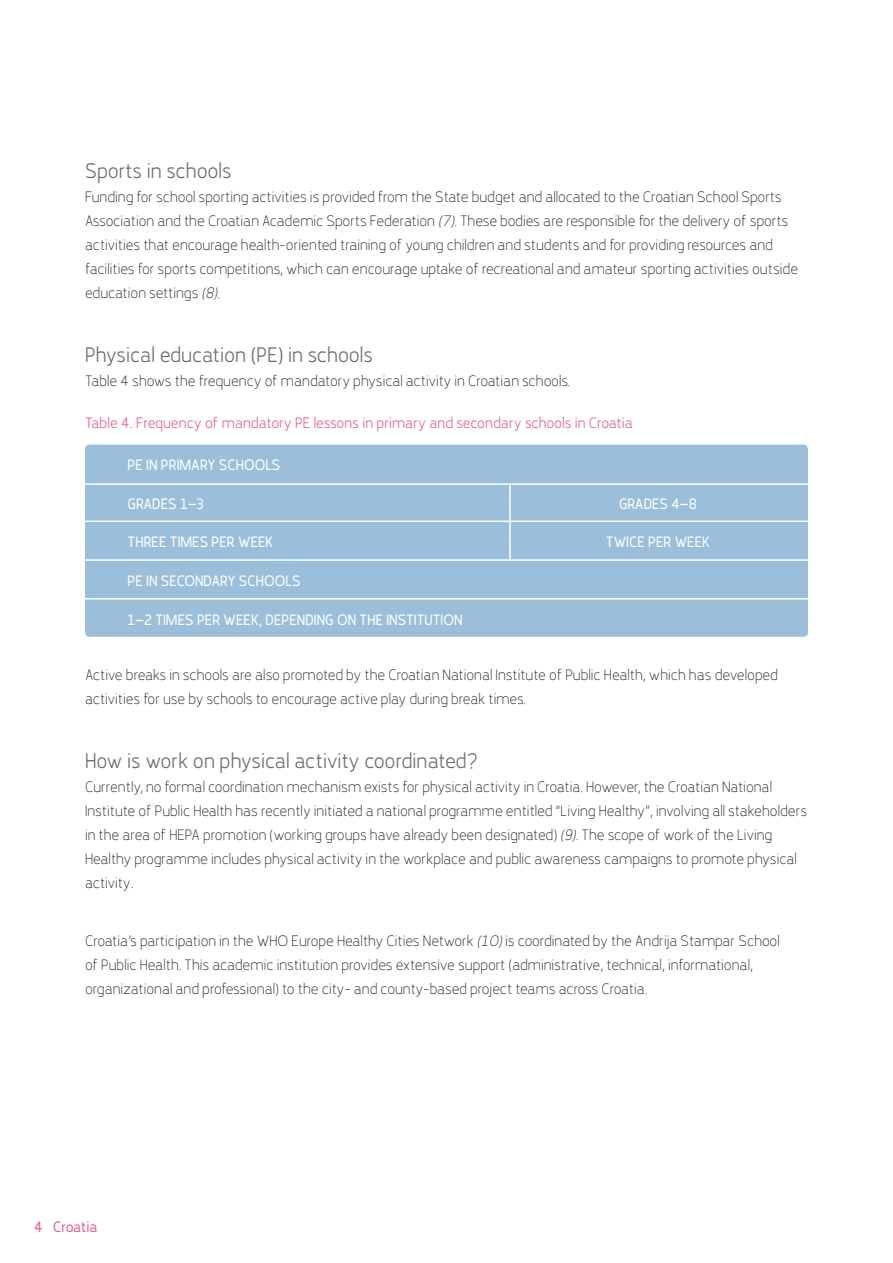
<style>
.page{position:relative;width:893px;height:1263px;background:#fff}
.page>*{position:absolute;margin:0;border:0;box-sizing:border-box;transform-origin:0 0}
.t1{font:300 21px "Karlsen Round";color:#6c6d70}
.t2{font:100 15px/24px "Karlsen Round";color:#231f20}
.t3{font:15px "Karlsen Round";color:#fff}
.t4{font:300 15px "Karlsen Round";color:#e66284}
.t5{font:15px "Karlsen Round";letter-spacing:-.015em;color:#e66284}
.s1{font-style:italic}
</style>
<div class="page">
<div style="left:85px;top:445px;width:723px;height:192px;background:#9bbfdb;border-radius:4px"></div>
<hr style="left:85px;top:483px;width:723px;height:2px;background:#fff">
<hr style="left:85px;top:520px;width:723px;height:2px;background:#fff">
<hr style="left:85px;top:559px;width:723px;height:2px;background:#fff">
<hr style="left:85px;top:598px;width:723px;height:1px;background:#fff">
<hr style="left:509px;top:484px;width:2px;height:77px;background:#fff">
<h1 class="t1" style="left:85px;top:157px;width:148px">Sports in schools</h1>
<p class="t2" style="left:85px;top:185px;width:715px">Funding for school sporting activities is provided from the State budget and allocated to the Croatian School Sports Association and the Croatian Academic Sports Federation <span class="s1">(7)</span>. These bodies are responsible for the delivery of sports activities that encourage health-oriented training of young children and students and for providing resources and facilities for sports competitions, which can encourage uptake of recreational and amateur sporting activities outside education settings <span class="s1">(8)</span>.</p>
<h1 class="t1" style="left:85px;top:341px;width:289px">Physical education (PE) in schools</h1>
<p class="t2" style="left:85px;top:369px;width:487px">Table 4 shows the frequency of mandatory physical activity in Croatian schools.</p>
<p class="t4" style="left:85px;top:413px;width:549px">Table 4. Frequency of mandatory PE lessons in primary and secondary schools in Croatia</p>
<p class="t3" style="left:128px;top:455px;width:154px">PE IN PRIMARY SCHOOLS</p>
<p class="t3" style="left:128px;top:494px;width:78px">GRADES 1—3</p>
<p class="t3" style="left:619px;top:494px;width:79px">GRADES 4—8</p>
<p class="t3" style="left:128px;top:533px;width:147px">THREE TIMES PER WEEK</p>
<p class="t3" style="left:606px;top:533px;width:106px">TWICE PER WEEK</p>
<p class="t3" style="left:128px;top:571px;width:174px">PE IN SECONDARY SCHOOLS</p>
<p class="t3" style="left:128px;top:610px;width:337px">1—2 TIMES PER WEEK, DEPENDING ON THE INSTITUTION</p>
<p class="t2" style="left:85px;top:663px;width:694px">Active breaks in schools are also promoted by the Croatian National Institute of Public Health, which has developed activities for use by schools to encourage active play during break times.</p>
<h1 class="t1" style="left:85px;top:747px;width:394px">How is work on physical activity coordinated?</h1>
<p class="t2" style="left:85px;top:775px;width:724px">Currently, no formal coordination mechanism exists for physical activity in Croatia. However, the Croatian National Institute of Public Health has recently initiated a national programme entitled “Living Healthy”, involving all stakeholders in the area of HEPA promotion (working groups have already been designated) <span class="s1">(9)</span>. The scope of work of the Living Healthy programme includes physical activity in the workplace and public awareness campaigns to promote physical activity.</p>
<p class="t2" style="left:85px;top:929px;width:696px">Croatia’s participation in the WHO Europe Healthy Cities Network <span class="s1">(10)</span> is coordinated by the Andrija Stampar School of Public Health. This academic institution provides extensive support (administrative, technical, informational, organizational and professional) to the city- and county-based project teams across Croatia.</p>
<p class="t5" style="left:34px;top:1218px;width:65px">4 Croatia</p>
</div>
